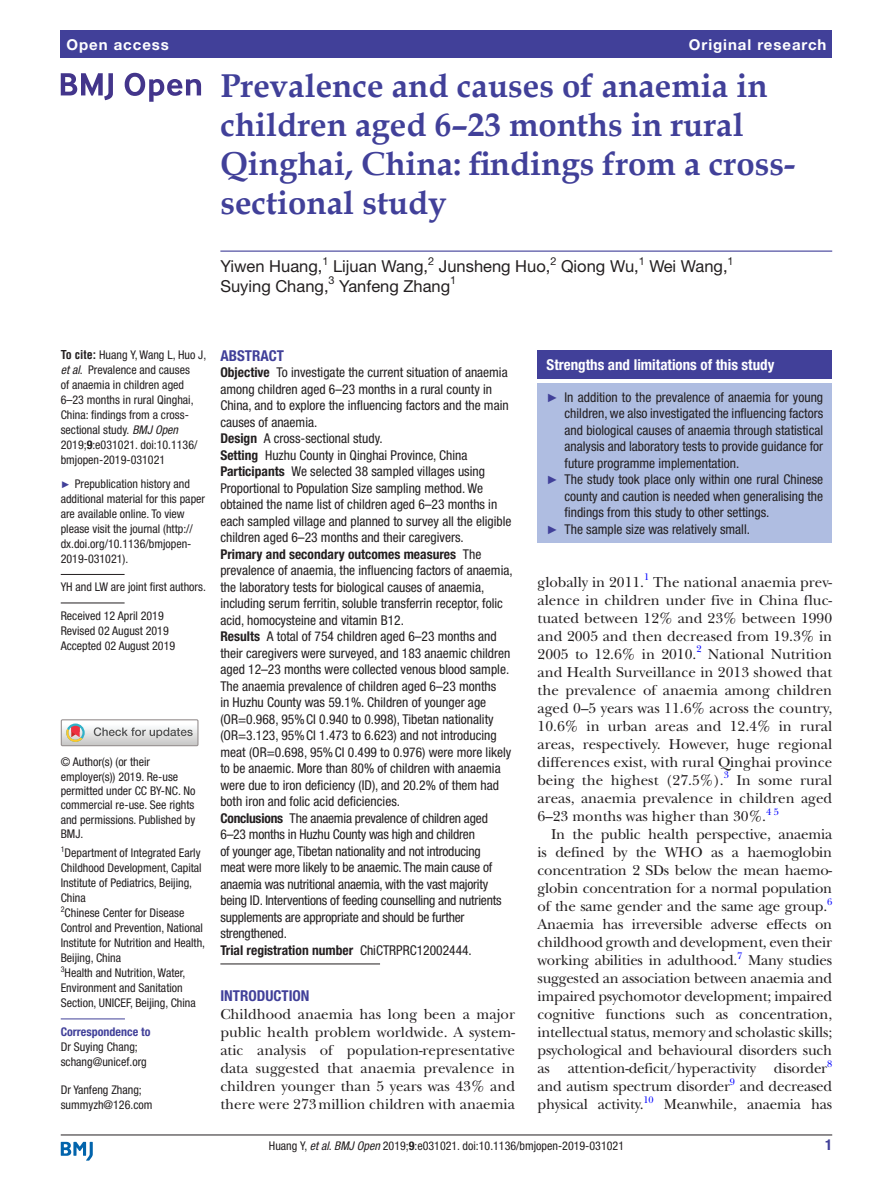
<style>
.page{position:relative;width:893px;height:1191px;background:#fff}
.page>*{position:absolute;margin:0;border:0;box-sizing:border-box;transform-origin:0 0}
.t1{font:700 33px/39px "Book Antiqua";color:#414099}
.t2{font:16.5px "Helvetica Neue LT Std";color:#231f20}
.t3{font:15px/18px "New Baskerville";letter-spacing:-.005em;color:#231f20;text-align:justify}
.t4{font:700 condensed 15px "Helvetica Neue LT Std";color:#fff}
.t5{font:700 15px "Helvetica Neue LT Std";letter-spacing:.065em;color:#fff}
.t6{font:700 condensed 15px "Helvetica Neue LT Std";color:#414099}
.t7{font:condensed 13.5px/16.5px "Helvetica Neue LT Std";color:#231f20}
.t8{font:condensed 12px/15px "Helvetica Neue LT Std";color:#231f20}
.t9{font:700 condensed 12px "Helvetica Neue LT Std";color:#414099}
.t10{font:10.95px "Helvetica Neue LT Std";color:#231f20}
.t11{font:9.9px "New Baskerville";color:#00f}
.t12{font:condensed 7.95px "Helvetica Neue LT Std";color:#231f20}
.s1{font-family:"Helvetica LT Std";font-weight:700}
.s2{font-style:italic}
.s3{font-weight:700}
.s4{font-family:"Arial";font-stretch:normal;font-size:9.75px;color:#414099}
.s5{font-family:"Arial";font-stretch:normal;font-size:12px;color:#414099}
</style>
<div class="page">
<hr style="left:61px;top:1134px;width:771px;height:1px;background:#231f20">
<svg style="left:61px;top:1141px;width:32px;height:19px"></svg>
<div style="left:61px;top:31px;width:771px;height:27px;background:#414099"></div>
<hr style="left:220px;top:250px;width:612px;height:2px;background:#414099">
<hr style="left:61px;top:574px;width:64px;height:1px;background:#231f20">
<hr style="left:61px;top:602px;width:64px;height:1px;background:#231f20">
<hr style="left:61px;top:1018px;width:64px;height:1px;background:#414099">
<svg style="left:61px;top:73px;width:52px;height:27px"></svg>
<svg style="left:125px;top:73px;width:76px;height:29px"></svg>
<div style="left:61px;top:719px;width:138px;height:27px;border:1px solid #969090"></div>
<svg style="left:61px;top:720px;width:137px;height:25px"></svg>
<div style="left:538px;top:350px;width:294px;height:29px;background:#414099"></div>
<div style="left:538px;top:383px;width:294px;height:159px;background:#afbde1"></div>
<hr style="left:220px;top:963px;width:160px;height:1px;background:#231f20">
<p class="t5" style="left:66px;top:35px;width:104px">Open access</p>
<p class="t5" style="left:689px;top:35px;width:139px">Original research</p>
<h1 class="t1" style="left:220px;top:66px;width:576px">Prevalence and causes of anaemia in children aged 6–23 months in rural<br>Qinghai, China: findings from a cross&shy;sectional study</h1>
<p class="t2" style="left:220px;top:257px;width:104px">Yiwen Huang,</p>
<p class="t10" style="left:322px;top:254px;width:8px">1</p>
<p class="t2" style="left:333px;top:257px;width:97px">Lijuan Wang,</p>
<p class="t10" style="left:428px;top:254px;width:8px">2</p>
<p class="t2" style="left:439px;top:257px;width:113px">Junsheng Huo,</p>
<p class="t10" style="left:550px;top:254px;width:8px">2</p>
<p class="t2" style="left:561px;top:257px;width:79px">Qiong Wu,</p>
<p class="t10" style="left:639px;top:254px;width:8px">1</p>
<p class="t2" style="left:649px;top:257px;width:80px">Wei Wang,</p>
<p class="t10" style="left:728px;top:254px;width:8px">1</p>
<p class="t2" style="left:220px;top:276px;width:110px">Suying Chang,</p>
<p class="t10" style="left:329px;top:274px;width:8px">3</p>
<p class="t2" style="left:339px;top:276px;width:112px">Yanfeng Zhang</p>
<p class="t10" style="left:450px;top:274px;width:8px">1</p>
<p class="t8" style="left:61px;top:347px;width:147px"><span class="s1">To cite:</span> Huang Y, Wang L, Huo J, <span class="s2">et al</span>. Prevalence and causes<br>of anaemia in children aged<br>6–23 months in rural Qinghai,<br>China: findings from a cross&shy;sectional study. <span class="s2">BMJ Open<br></span>2019;<span class="s3">9</span>:e031021. doi:10.1136/ bmjopen-2019-031021</p>
<p class="t8" style="left:61px;top:476px;width:146px"><span class="s4">►</span> Prepublication history and additional material for this paper are available online. To view please visit the journal (http:// dx.doi.org/10.1136/bmjopen-<br>2019-031021).</p>
<p class="t8" style="left:61px;top:579px;width:147px">YH and LW are joint first authors.</p>
<p class="t8" style="left:61px;top:608px;width:116px">Received 12 April 2019<br>Revised 02 August 2019<br>Accepted 02 August 2019</p>
<p class="t8" style="left:61px;top:754px;width:136px;line-height:14.4px">© Author(s) (or their employer(s)) 2019. Re-use permitted under CC BY-NC. No commercial re-use. See rights and permissions. Published by<br>BMJ.</p>
<p class="t12" style="left:61px;top:844px;width:5px">1</p>
<p class="t8" style="left:61px;top:845px;width:142px;text-indent:4px">Department of Integrated Early<br>Childhood Development, Capital<br>Institute of Pediatrics, Beijing,<br>China</p>
<p class="t12" style="left:61px;top:904px;width:5px">2</p>
<p class="t8" style="left:61px;top:905px;width:146px;text-indent:4px">Chinese Center for Disease<br>Control and Prevention, National<br>Institute for Nutrition and Health,<br>Beijing, China</p>
<p class="t12" style="left:61px;top:964px;width:5px">3</p>
<p class="t8" style="left:61px;top:965px;width:137px;text-indent:4px">Health and Nutrition, Water,<br>Environment and Sanitation<br>Section, UNICEF, Beijing, China</p>
<p class="t9" style="left:61px;top:1024px;width:91px">Correspondence to</p>
<p class="t8" style="left:61px;top:1039px;width:88px">Dr Suying Chang; schang@unicef.org</p>
<p class="t8" style="left:61px;top:1082px;width:93px">Dr Yanfeng Zhang; summyzh@126.com</p>
<p class="t6" style="left:220px;top:346px;width:65px">Abstract</p>
<p class="t7" style="left:220px;top:364px;width:294px"><span class="s3">Objective</span> To investigate the current situation of anaemia among children aged 6–23 months in a rural county in China, and to explore the influencing factors and the main causes of anaemia.<br><span class="s3">Design</span> A cross-sectional study.<br><span class="s3">Setting</span> Huzhu County in Qinghai Province, China <span class="s3">Participants</span> We selected 38 sampled villages using Proportional to Population Size sampling method. We obtained the name list of children aged 6–23 months in each sampled village and planned to survey all the eligible children aged 6–23 months and their caregivers.<br><span class="s3">Primary and secondary outcomes measures</span> The prevalence of anaemia, the influencing factors of anaemia, the laboratory tests for biological causes of anaemia, including serum ferritin, soluble transferrin receptor, folic acid, homocysteine and vitamin B12.<br><span class="s3">Results</span> A total of 754 children aged 6–23 months and their caregivers were surveyed, and 183 anaemic children aged 12–23 months were collected venous blood sample.<br>The anaemia prevalence of children aged 6–23 months<br>in Huzhu County was 59.1%. Children of younger age (OR=0.968, 95%CI 0.940 to 0.998), Tibetan nationality (OR=3.123, 95%CI 1.473 to 6.623) and not introducing meat (OR=0.698, 95%CI 0.499 to 0.976) were more likely to be anaemic. More than 80% of children with anaemia were due to iron deficiency (ID), and 20.2% of them had both iron and folic acid deficiencies.<br><span class="s3">Conclusions</span> The anaemia prevalence of children aged 6–23 months in Huzhu County was high and children<br>of younger age, Tibetan nationality and not introducing<br>meat were more likely to be anaemic. The main cause of anaemia was nutritional anaemia, with the vast majority being ID. Interventions of feeding counselling and nutrients supplements are appropriate and should be further strengthened.<br><span class="s3">Trial registration number</span> ChiCTRPRC12002444.</p>
<p class="t6" style="left:220px;top:987px;width:91px">Introduction</p>
<p class="t3" style="left:220px;top:1005px;width:296px">Childhood anaemia has long been a major public health problem worldwide. A system&shy;atic analysis of population-representative data suggested that anaemia prevalence in children younger than 5 years was 43% and there were 273million children with anaemia</p>
<p class="t4" style="left:547px;top:355px;width:229px">Strengths and limitations of this study</p>
<p class="t7" style="left:547px;top:388px;width:278px"><span class="s5">►</span> In addition to the prevalence of anaemia for young</p>
<p class="t7" style="left:565px;top:405px;width:260px">children, we also investigated the influencing factors</p>
<p class="t7" style="left:565px;top:421px;width:260px">and biological causes of anaemia through statistical</p>
<p class="t7" style="left:565px;top:438px;width:260px">analysis and laboratory tests to provide guidance for</p>
<p class="t7" style="left:565px;top:454px;width:176px">future programme implementation.</p>
<p class="t7" style="left:547px;top:471px;width:278px"><span class="s5">►</span> The study took place only within one rural Chinese</p>
<p class="t7" style="left:565px;top:487px;width:260px">county and caution is needed when generalising the</p>
<p class="t7" style="left:565px;top:504px;width:206px">findings from this study to other settings.</p>
<p class="t7" style="left:547px;top:520px;width:205px"><span class="s5">►</span> The sample size was relatively small.</p>
<p class="t3" style="left:538px;top:573px;width:296px">globally in 2011.<sup>1</sup> The national anaemia prev&shy;alence in children under five in China fluc&shy;tuated between 12% and 23% between 1990 and 2005 and then decreased from 19.3% in 2005 to 12.6% in 2010.</p>
<p class="t11" style="left:696px;top:643px;width:7px">2</p>
<p class="t3" style="left:538px;top:645px;width:296px;text-indent:170px">National Nutrition and Health Surveillance in 2013 showed that the prevalence of anaemia among children aged 0–5 years was 11.6% across the country, 10.6% in urban areas and 12.4% in rural areas, respectively. However, huge regional differences exist, with rural Qinghai province being the highest (27.5%).</p>
<p class="t11" style="left:724px;top:769px;width:7px">3</p>
<p class="t3" style="left:538px;top:771px;width:296px;text-indent:199px">In some rural areas, anaemia prevalence in children aged 6–23 months was higher than 30%.</p>
<p class="t11" style="left:766px;top:805px;width:14px">4 5</p>
<p class="t3" style="left:538px;top:825px;width:296px;text-indent:14px">In the public health perspective, anaemia is defined by the WHO as a haemoglobin concentration 2 SDs below the mean haemo&shy;globin concentration for a normal population of the same gender and the same age group.</p>
<p class="t11" style="left:827px;top:895px;width:7px">6</p>
<p class="t3" style="left:538px;top:915px;width:296px">Anaemia has irreversible adverse effects on childhood growth and development, even their working abilities in adulthood.</p>
<p class="t11" style="left:737px;top:949px;width:7px">7</p>
<p class="t3" style="left:538px;top:951px;width:296px;text-indent:211px">Many studies suggested an association between anaemia and impaired psychomotor development; impaired cognitive functions such as concentration, intellectual status, memory and scholastic skills; psychological and behavioural disorders such as attention-deficit/hyperactivity disorder<sup>8 </sup>and autism spectrum disorder</p>
<p class="t11" style="left:730px;top:1075px;width:7px">9</p>
<p class="t3" style="left:740px;top:1077px;width:94px">and decreased</p>
<p class="t3" style="left:538px;top:1095px;width:108px">physical activity.</p>
<p class="t11" style="left:643px;top:1093px;width:12px">10</p>
<p class="t3" style="left:664px;top:1095px;width:170px">Meanwhile, anaemia has</p>
<p class="t8" style="left:269px;top:1137px;width:357px">Huang Y, <span class="s2">et al</span>. <span class="s2">BMJ Open</span> 2019;<span class="s3">9</span>:e031021. doi:10.1136/bmjopen-2019-031021</p>
<p class="t6" style="left:825px;top:1135px;width:9px">1</p>
</div>
